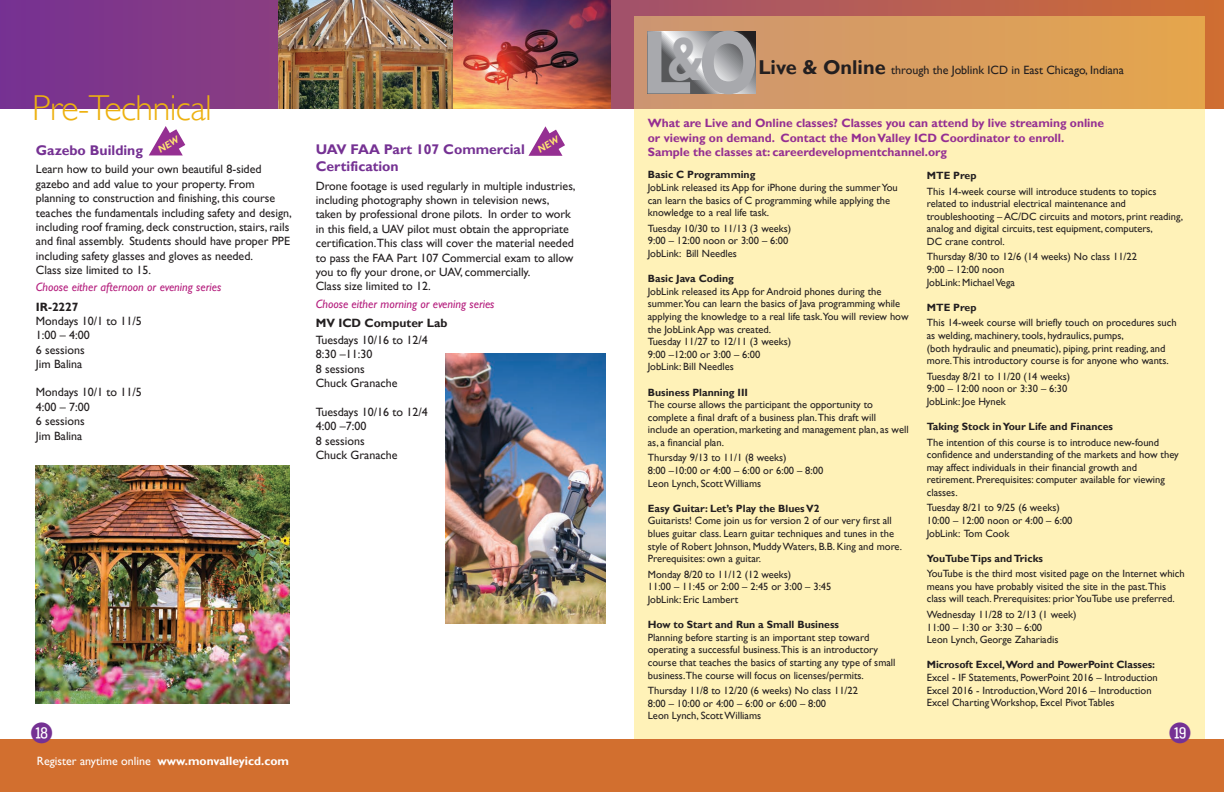
<style>
.page{position:relative;width:1224px;height:792px;background:#fff}
.page>*{position:absolute;margin:0;border:0;box-sizing:border-box;transform-origin:0 0}
.t1{font:700 91px "Gill Sans";color:#a8a9ad;scale:.9 1}
.t2{font:300 36px "Gill Sans";letter-spacing:-.015em;color:#edb110}
.t3{font:28px "Fyra Numeric Circle Closed";color:#753193}
.t4{font:700 14px/16.8px "Gill Sans";color:#753193}
.t5{font:12px/14.4px "Gill Sans";color:#231f20}
.t6{font:700 12px/14.4px "Gill Sans";color:#952f92}
.t7{font:italic 12px "Gill Sans";color:#b51f7e}
.t8{font:12px "Gill Sans";color:#fff}
.t9{font:700 12px "Gill Sans";color:#231f20}
.t10{font:10.5px/12.6px "Gill Sans";color:#231f20}
.t11{font:700 10.5px "Gill Sans";color:#231f20}
.s1{font-weight:700;font-size:20px}
.s2{font-weight:700}
</style>
<div class="page">
<svg style="left:0;top:0;width:1224px;height:109px;background:#924577"></svg>
<div style="left:634px;top:109px;width:570px;height:648px;background:#fff2b8"></div>
<img style="left:634px;top:17px;width:570px;height:92px">
<svg style="left:648px;top:32px;width:107px;height:62px;background:#929396"></svg>
<div style="left:0;top:739px;width:1224px;height:53px;background:#d26f2f"></div>
<img style="left:453px;top:0;width:158px;height:108px">
<img style="left:36px;top:465px;width:253px;height:239px">
<img style="left:278px;top:0;width:175px;height:109px">
<img style="left:445px;top:354px;width:160px;height:269px">
<div style="left:1170px;top:723px;width:20px;height:20px;background:#fff;border-radius:50%"></div>
<svg style="left:169px;top:129px;width:16px;height:20px"></svg>
<svg style="left:548px;top:129px;width:17px;height:21px"></svg>
<h1 class="t1" style="left:641px;top:9px;width:132px">L<sup>&amp;</sup> O</h1>
<p class="t5" style="left:758px;top:63px;width:367px"><span class="s1">Live &amp; Online</span> through the Joblink ICD in East Chicago, Indiana</p>
<h2 class="t2" style="left:32px;top:88px;width:181px">Pre-Technical</h2>
<h3 class="t4" style="left:36px;top:142px;width:109px">Gazebo Building</h3>
<p class="t5" style="left:36px;top:162px;width:257px">Learn how to build your own beautiful 8-sided gazebo and add value to your property. From planning to construction and finishing, this course teaches the fundamentals including safety and design, including roof framing, deck construction, stairs, rails and final assembly. Students should have proper PPE including safety glasses and gloves as needed.<br>Class size limited to 15.</p>
<p class="t7" style="left:36px;top:280px;width:187px">Choose either afternoon or evening series</p>
<p class="t9" style="left:36px;top:299px;width:44px">IR-2227</p>
<p class="t5" style="left:36px;top:314px;width:108px">Mondays 10/1 to 11/5<br>1:00 – 4:00<br>6 sessions<br>Jim Balina</p>
<p class="t5" style="left:36px;top:385px;width:108px">Mondays 10/1 to 11/5<br>4:00 – 7:00<br>6 sessions<br>Jim Balina</p>
<p class="t6" style="left:648px;top:116px;width:458px">What are Live and Online classes? Classes you can attend by live streaming online or viewing on demand. Contact the Mon Valley ICD Coordinator to enroll.<br>Sample the classes at: careerdevelopmentchannel.org</p>
<h3 class="t4" style="left:316px;top:141px;width:211px">UAV FAA Part 107 Commercial<br>Certification</h3>
<p class="t5" style="left:316px;top:178px;width:261px">Drone footage is used regularly in multiple industries, including photography shown in television news, taken by professional drone pilots. In order to work in this field, a UAV pilot must obtain the appropriate certification.This class will cover the material needed to pass the FAA Part 107 Commercial exam to allow you to fly your drone, or UAV, commercially.<br>Class size limited to 12.</p>
<p class="t7" style="left:316px;top:297px;width:180px">Choose either morning or evening series</p>
<p class="t9" style="left:316px;top:316px;width:133px">MV ICD Computer Lab</p>
<p class="t5" style="left:316px;top:333px;width:113px">Tuesdays 10/16 to 12/4<br>8:30 –11:30<br>8 sessions<br>Chuck Granache</p>
<p class="t5" style="left:316px;top:405px;width:113px">Tuesdays 10/16 to 12/4<br>4:00 –7:00<br>8 sessions<br>Chuck Granache</p>
<p class="t11" style="left:648px;top:169px;width:109px">Basic C Programming</p>
<p class="t10" style="left:648px;top:181px;width:252px">JobLink released its App for iPhone during the summer You can learn the basics of C programming while applying the knowledge to a real life task.</p>
<p class="t10" style="left:648px;top:222px;width:145px">Tuesday 10/30 to 11/13 (3 weeks)<br>9:00 – 12:00 noon or 3:00 – 6:00<br>JobLink: Bill Needles</p>
<p class="t11" style="left:648px;top:272px;width:88px">Basic Java Coding</p>
<p class="t10" style="left:648px;top:285px;width:262px">JobLink released its App for Android phones during the summer.You can learn the basics of Java programming while applying the knowledge to a real life task.You will review how the JobLink App was created.<br>Tuesday 11/27 to 12/11 (3 weeks)<br>9:00 –12:00 or 3:00 – 6:00<br>JobLink: Bill Needles</p>
<p class="t11" style="left:648px;top:386px;width:102px">Business Planning III</p>
<p class="t10" style="left:648px;top:398px;width:262px">The course allows the participant the opportunity to complete a final draft of a business plan.This draft will include an operation, marketing and management plan, as well as, a financial plan.</p>
<p class="t10" style="left:648px;top:452px;width:177px">Thursday 9/13 to 11/1 (8 weeks)<br>8:00 –10:00 or 4:00 – 6:00 or 6:00 – 8:00<br>Leon Lynch, Scott Williams</p>
<p class="t11" style="left:648px;top:502px;width:173px">Easy Guitar: Let’s Play the Blues V2</p>
<p class="t10" style="left:648px;top:515px;width:256px">Guitarists! Come join us for version 2 of our very first all blues guitar class. Learn guitar techniques and tunes in the style of Robert Johnson, Muddy Waters, B.B. King and more.<br>Prerequisites: own a guitar.</p>
<p class="t10" style="left:648px;top:568px;width:185px">Monday 8/20 to 11/12 (12 weeks)<br>11:00 – 11:45 or 2:00 – 2:45 or 3:00 – 3:45<br>JobLink: Eric Lambert</p>
<p class="t11" style="left:648px;top:618px;width:193px">How to Start and Run a Small Business</p>
<p class="t10" style="left:648px;top:631px;width:249px">Planning before starting is an important step toward operating a successful business.This is an introductory course that teaches the basics of starting any type of small business.The course will focus on licenses/permits.</p>
<p class="t10" style="left:648px;top:684px;width:212px">Thursday 11/8 to 12/20 (6 weeks) No class 11/22<br>8:00 – 10:00 or 4:00 – 6:00 or 6:00 – 8:00<br>Leon Lynch, Scott Williams</p>
<p class="t11" style="left:927px;top:169px;width:51px">MTE Prep</p>
<p class="t10" style="left:927px;top:185px;width:258px">This 14-week course will introduce students to topics related to industrial electrical maintenance and troubleshooting – AC/DC circuits and motors, print reading, analog and digital circuits, test equipment, computers,<br>DC crane control.</p>
<p class="t10" style="left:927px;top:251px;width:212px">Thursday 8/30 to 12/6 (14 weeks) No class 11/22<br>9:00 – 12:00 noon<br>JobLink: Michael Vega</p>
<p class="t11" style="left:927px;top:301px;width:51px">MTE Prep</p>
<p class="t10" style="left:927px;top:317px;width:251px">This 14-week course will briefly touch on procedures such as welding, machinery, tools, hydraulics, pumps,<br>(both hydraulic and pneumatic), piping, print reading, and more.This introductory course is for anyone who wants.</p>
<p class="t10" style="left:927px;top:370px;width:145px">Tuesday 8/21 to 11/20 (14 weeks)<br>9:00 – 12:00 noon or 3:30 – 6:30<br>JobLink: Joe Hynek</p>
<p class="t11" style="left:927px;top:420px;width:188px">Taking Stock in Your Life and Finances</p>
<p class="t10" style="left:927px;top:436px;width:253px">The intention of this course is to introduce new-found confidence and understanding of the markets and how they may affect individuals in their financial growth and retirement. Prerequisites: computer available for viewing classes.</p>
<p class="t10" style="left:927px;top:502px;width:147px">Tuesday 8/21 to 9/25 (6 weeks)<br>10:00 – 12:00 noon or 4:00 – 6:00<br>JobLink: Tom Cook</p>
<p class="t11" style="left:927px;top:552px;width:118px">YouTube Tips and Tricks</p>
<p class="t10" style="left:927px;top:567px;width:259px">YouTube is the third most visited page on the Internet which means you have probably visited the site in the past.This class will teach. Prerequisites: prior YouTube use preferred.</p>
<p class="t10" style="left:927px;top:608px;width:151px">Wednesday 11/28 to 2/13 (1 week)<br>11:00 – 1:30 or 3:30 – 6:00<br>Leon Lynch, George Zahariadis</p>
<p class="t11" style="left:927px;top:659px;width:230px">Microsoft Excel,Word and PowerPoint Classes:</p>
<p class="t10" style="left:927px;top:671px;width:232px">Excel - IF Statements, PowerPoint 2016 – Introduction<br>Excel 2016 - Introduction,Word 2016 – Introduction<br>Excel Charting Workshop, Excel Pivot Tables</p>
<h3 class="t3" style="left:30px;top:717px;width:25px">o</h3>
<h3 class="t3" style="left:1169px;top:717px;width:25px">p</h3>
<p class="t8" style="left:37px;top:755px;width:254px">Register anytime online <span class="s2">www.monvalleyicd.com</span></p>
</div>
